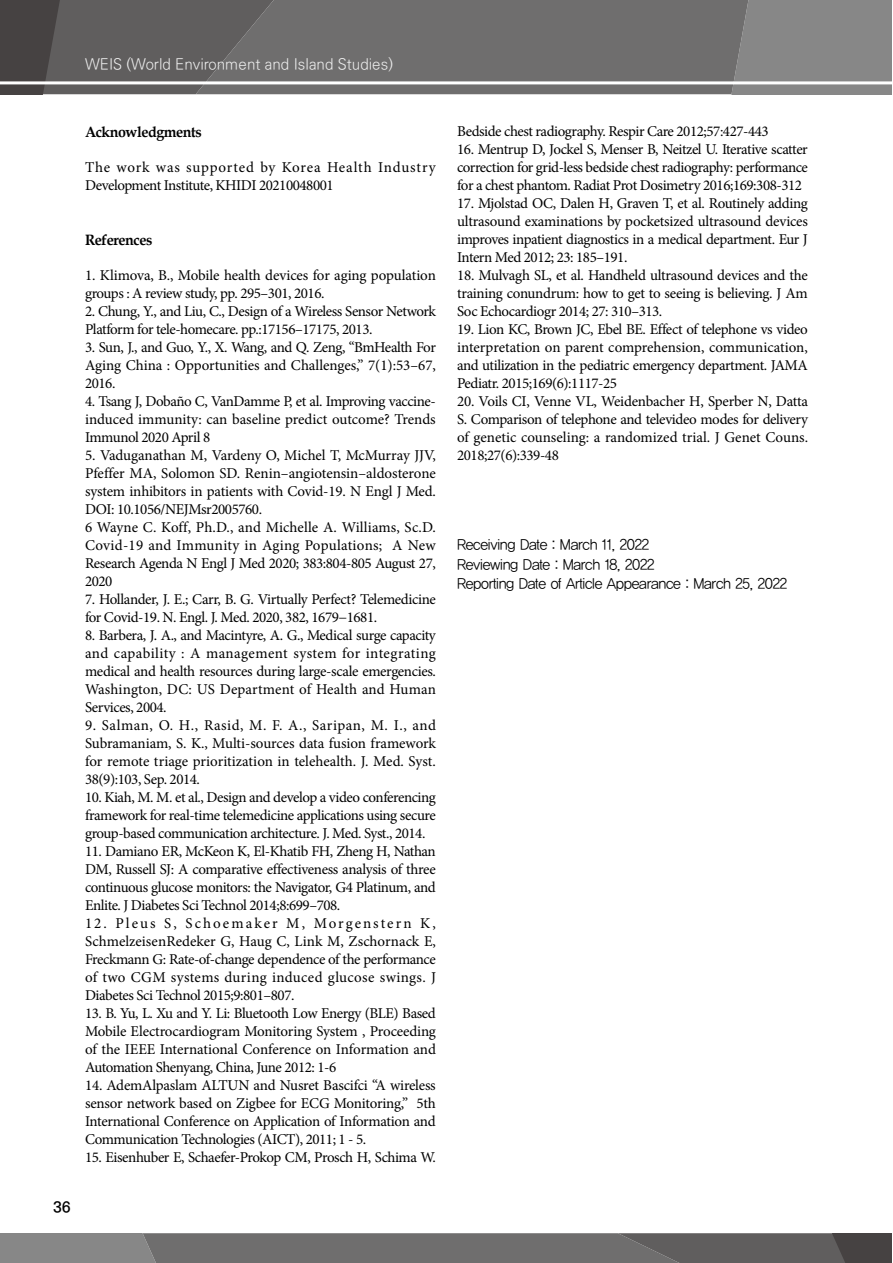
<style>
.page{position:relative;width:893px;height:1263px;background:#fff}
.page>*{position:absolute;margin:0;border:0;box-sizing:border-box;transform-origin:0 0}
.t1{font:15px/18px "Minion Pro";letter-spacing:-.025em;color:#000;text-align:justify}
.t2{font:15px/19.5px "YDVYGO Std 12";letter-spacing:-.02em;color:#000;scale:.95 1}
.t3{font:15px/18px "Minion Pro";letter-spacing:.005em;color:#000}
.t4{font:300 15px "Ko Pub Dotum";color:#efefef}
.t5{font:700 15px "Book Antiqua";letter-spacing:-.03em;color:#000;scale:.95 1}
.t6{font:700 15px "Ko Pub Dotum";color:#000}
</style>
<div class="page">
<div style="left:748px;top:0;width:144px;height:94px;background:#878787"></div>
<div style="left:274px;top:0;width:474px;height:94px;background:#6f6e6e"></div>
<svg style="left:0;top:0;width:274px;height:94px;background:#5d5b5b"></svg>
<hr style="left:0;top:81px;width:893px;height:3px;background:#fff">
<svg style="left:0;top:1233px;width:892px;height:30px;background:#6e6d6d"></svg>
<p class="t4" style="left:85px;top:57px;width:309px">WEIS (World Environment and Island Studies)</p>
<p class="t5" style="left:85px;top:121px;width:124px">Acknowledgments</p>
<p class="t3" style="left:85px;top:158px;width:352px">The work was supported by Korea Health Industry<br>Development Institute, KHIDI 20210048001</p>
<p class="t6" style="left:54px;top:1199px;width:18px">36</p>
<p class="t5" style="left:85px;top:229px;width:72px">References</p>
<p class="t1" style="left:85px;top:266px;width:352px">1. Klimova, B., Mobile health devices for aging population groups : A review study, pp. 295–301, 2016.</p>
<p class="t1" style="left:85px;top:302px;width:352px">2. Chung, Y., and Liu, C., Design of a Wireless Sensor Network<br>Platform for tele-homecare. pp.:17156–17175, 2013.</p>
<p class="t1" style="left:85px;top:338px;width:352px">3. Sun, J., and Guo, Y., X. Wang, and Q. Zeng, “BmHealth For Aging China : Opportunities and Challenges,” 7(1):53–67, 2016.</p>
<p class="t1" style="left:85px;top:392px;width:352px">4. Tsang J, Dobaño C, VanDamme P, et al. Improving vaccine&shy;induced immunity: can baseline predict outcome? Trends Immunol 2020 April 8</p>
<p class="t1" style="left:85px;top:446px;width:352px;text-align:left">5. Vaduganathan M, Vardeny O, Michel T, McMurray JJV, Pfeffer MA, Solomon SD. Renin–angiotensin–aldosterone system inhibitors in patients with Covid-19. N Engl J Med.<br>DOI: 10.1056/NEJMsr2005760.<br>6 Wayne C. Koff, Ph.D., and Michelle A. Williams, Sc.D.<br>Covid-19 and Immunity in Aging Populations; A New Research Agenda N Engl J Med 2020; 383:804-805 August 27, 2020</p>
<p class="t1" style="left:85px;top:590px;width:352px">7. Hollander, J. E.; Carr, B. G. Virtually Perfect? Telemedicine for Covid-19. N. Engl. J. Med. 2020, 382, 1679−1681.</p>
<p class="t1" style="left:85px;top:626px;width:352px">8. Barbera, J. A., and Macintyre, A. G., Medical surge capacity and capability : A management system for integrating medical and health resources during large-scale emergencies.<br>Washington, DC: US Department of Health and Human Services, 2004.</p>
<p class="t1" style="left:85px;top:716px;width:352px">9. Salman, O. H., Rasid, M. F. A., Saripan, M. I., and Subramaniam, S. K., Multi-sources data fusion framework for remote triage prioritization in telehealth. J. Med. Syst.<br>38(9):103, Sep. 2014.</p>
<p class="t1" style="left:85px;top:788px;width:352px">10. Kiah, M. M. et al., Design and develop a video conferencing framework for real-time telemedicine applications using secure group-based communication architecture. J. Med. Syst., 2014.</p>
<p class="t1" style="left:85px;top:842px;width:352px">11. Damiano ER, McKeon K, El-Khatib FH, Zheng H, Nathan DM, Russell SJ: A comparative effectiveness analysis of three continuous glucose monitors: the Navigator, G4 Platinum, and Enlite. J Diabetes Sci Technol 2014;8:699–708.</p>
<p class="t1" style="left:85px;top:914px;width:352px">12. Pleus S, Schoemaker M, Morgenstern K, SchmelzeisenRedeker G, Haug C, Link M, Zschornack E, Freckmann G: Rate-of-change dependence of the performance of two CGM systems during induced glucose swings. J Diabetes Sci Technol 2015;9:801–807.</p>
<p class="t1" style="left:85px;top:1004px;width:352px">13. B. Yu, L. Xu and Y. Li: Bluetooth Low Energy (BLE) Based Mobile Electrocardiogram Monitoring System , Proceeding of the IEEE International Conference on Information and Automation Shenyang, China, June 2012: 1-6</p>
<p class="t1" style="left:85px;top:1076px;width:352px">14. AdemAlpaslam ALTUN and Nusret Bascifci “A wireless sensor network based on Zigbee for ECG Monitoring,” 5th International Conference on Application of Information and Communication Technologies (AICT), 2011; 1 - 5.</p>
<p class="t1" style="left:85px;top:1148px;width:352px">15. Eisenhuber E, Schaefer-Prokop CM, Prosch H, Schima W.</p>
<p class="t1" style="left:457px;top:122px;width:313px">Bedside chest radiography. Respir Care 2012;57:427-443</p>
<p class="t1" style="left:457px;top:140px;width:352px">16. Mentrup D, Jockel S, Menser B, Neitzel U. Iterative scatter correction for grid-less bedside chest radiography: performance for a chest phantom. Radiat Prot Dosimetry 2016;169:308-312</p>
<p class="t1" style="left:457px;top:194px;width:352px">17. Mjolstad OC, Dalen H, Graven T, et al. Routinely adding ultrasound examinations by pocketsized ultrasound devices improves inpatient diagnostics in a medical department. Eur J Intern Med 2012; 23: 185–191.</p>
<p class="t1" style="left:457px;top:266px;width:352px">18. Mulvagh SL, et al. Handheld ultrasound devices and the training conundrum: how to get to seeing is believing. J Am Soc Echocardiogr 2014; 27: 310–313.</p>
<p class="t1" style="left:457px;top:320px;width:352px">19. Lion KC, Brown JC, Ebel BE. Effect of telephone vs video interpretation on parent comprehension, communication, and utilization in the pediatric emergency department. JAMA Pediatr. 2015;169(6):1117-25</p>
<p class="t1" style="left:457px;top:392px;width:352px">20. Voils CI, Venne VL, Weidenbacher H, Sperber N, Datta S. Comparison of telephone and televideo modes for delivery of genetic counseling: a randomized trial. J Genet Couns.<br>2018;27(6):339-48</p>
<p class="t2" style="left:457px;top:535px;width:349px">Receiving Date : March 11, 2022<br>Reviewing Date : March 18, 2022<br>Reporting Date of Article Appearance : March 25, 2022</p>
</div>
